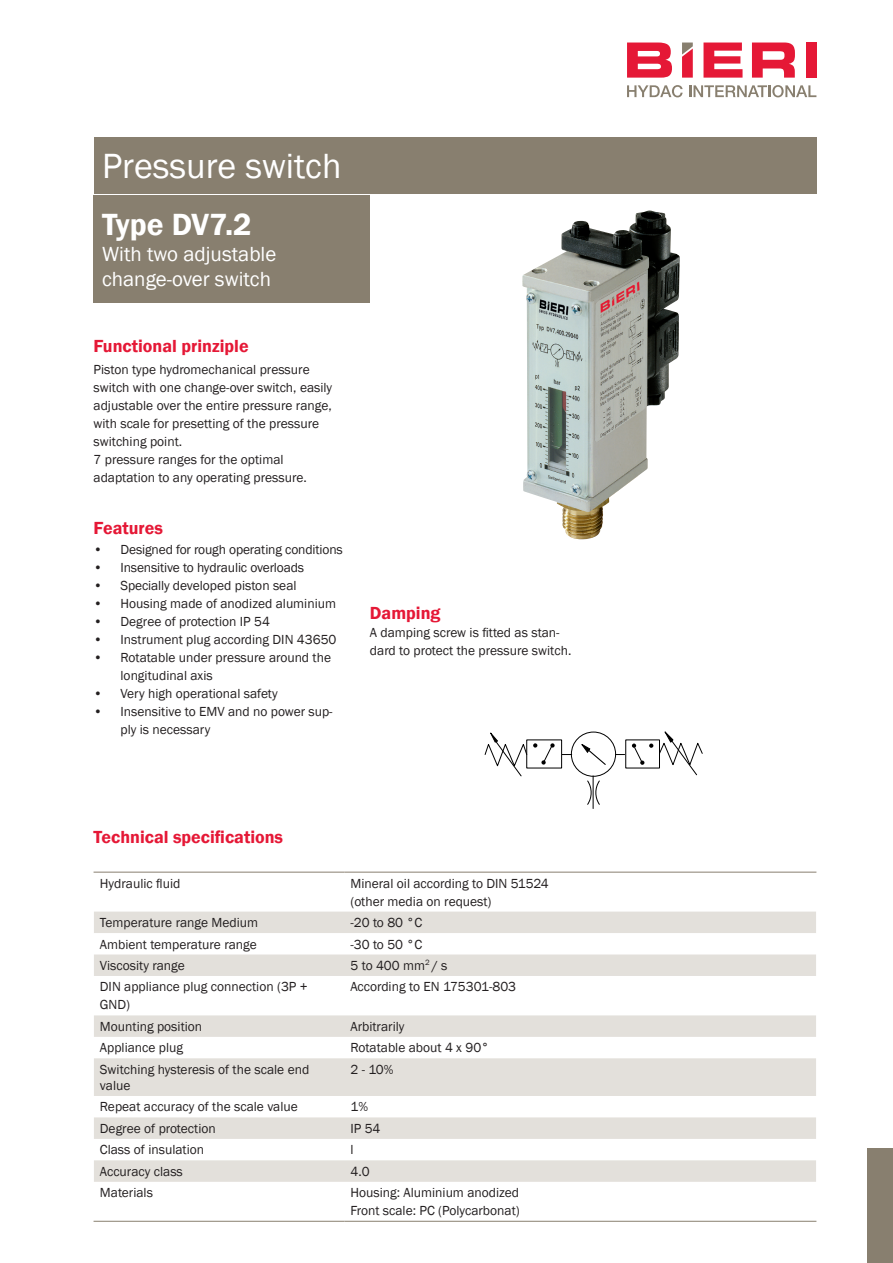
<style>
.page{position:relative;width:893px;height:1263px;background:#fff}
.page>*{position:absolute;margin:0;border:0;box-sizing:border-box;transform-origin:0 0}
._01_Titelseite_Titel{font:36px "Franklin Gothic";color:#fff}
._02_Titelseite_Unter{font:600 31.5px "Franklin Gothic";color:#fff}
._03_Titelseite_Unter{font:21px "Franklin Gothic";color:#fff}
._04_Titel_rot{font:600 18px "Franklin Gothic";color:#e51836}
._07_Grundtext{font:13.5px/18px "Franklin Gothic";color:#231f20}
._11_Titel_Tabelle_Ti{font:13.5px/16.2px "Franklin Gothic";color:#231f20}
._04_Titel_rot-2{font:13.5px/18px "Franklin Gothic";color:#231f20}
</style>
<div class="page">
<div style="left:806px;top:43px;width:10px;height:35px;background:#e51836"></div>
<svg style="left:682px;top:43px;width:11px;height:35px"></svg>
<svg style="left:627px;top:43px;width:45px;height:35px"></svg>
<svg style="left:703px;top:43px;width:39px;height:35px"></svg>
<svg style="left:752px;top:43px;width:43px;height:35px"></svg>
<svg style="left:627px;top:85px;width:56px;height:12px"></svg>
<svg style="left:689px;top:85px;width:127px;height:12px"></svg>
<div style="left:867px;top:1148px;width:26px;height:115px;background:#887f6f"></div>
<div style="left:94px;top:137px;width:722px;height:56px;background:#887f6f"></div>
<div style="left:94px;top:195px;width:276px;height:108px;background:#887f6f"></div>
<img style="left:522px;top:210px;width:158px;height:329px">
<div style="left:571px;top:732px;width:45px;height:45px;border:1px solid #000;border-radius:50%"></div>
<svg style="left:581px;top:744px;width:25px;height:21px"></svg>
<hr style="left:593px;top:776px;width:1px;height:32px;background:#000">
<div style="left:526px;top:739px;width:36px;height:29px;border:1px solid #000"></div>
<svg style="left:587px;top:780px;width:13px;height:25px"></svg>
<svg style="left:484px;top:732px;width:71px;height:45px"></svg>
<svg style="left:632px;top:731px;width:71px;height:45px"></svg>
<svg style="left:94px;top:911px;width:722px;height:271px;fill:#e3e0db"></svg>
<hr style="left:94px;top:1221px;width:250px;height:1px;background:#887f6f">
<hr style="left:344px;top:1221px;width:472px;height:1px;background:#887f6f">
<hr style="left:94px;top:872px;width:250px;height:1px;background:#887f6f">
<hr style="left:344px;top:872px;width:472px;height:1px;background:#887f6f">
<p class="_01_Titelseite_Titel" style="left:102px;top:144px;width:241px">Pressure switch</p>
<p class="_02_Titelseite_Unter" style="left:102px;top:205px;width:151px">Type DV7.2</p>
<p class="_03_Titelseite_Unter" style="left:102px;top:241px;width:176px">With two adjustable</p>
<p class="_03_Titelseite_Unter" style="left:102px;top:266px;width:171px">change-over switch</p>
<p class="_04_Titel_rot" style="left:94px;top:335px;width:157px">Functional prinziple</p>
<p class="_07_Grundtext" style="left:94px;top:361px;width:240px">Piston type hydromechanical pressure switch with one change-over switch, easily adjustable over the entire pressure range, with scale for presetting of the pressure switching point.</p>
<p class="_07_Grundtext" style="left:94px;top:451px;width:215px">7 pressure ranges for the optimal adaptation to any operating pressure.</p>
<p class="_04_Titel_rot" style="left:94px;top:516px;width:71px">Features</p>
<p class="_07_Grundtext" style="left:94px;top:540px;width:251px">• Designed for rough operating conditions</p>
<p class="_07_Grundtext" style="left:94px;top:558px;width:212px">• Insensitive to hydraulic overloads</p>
<p class="_07_Grundtext" style="left:94px;top:576px;width:205px">• Specially developed piston seal</p>
<p class="_07_Grundtext" style="left:94px;top:594px;width:244px">• Housing made of anodized aluminium</p>
<p class="_07_Grundtext" style="left:94px;top:612px;width:178px">• Degree of protection IP 54</p>
<p class="_07_Grundtext" style="left:94px;top:630px;width:244px">• Instrument plug according DIN 43650</p>
<p class="_07_Grundtext" style="left:121px;top:648px;width:212px;text-indent:-27px">• Rotatable under pressure around the longitudinal axis</p>
<p class="_07_Grundtext" style="left:94px;top:684px;width:186px">• Very high operational safety</p>
<p class="_07_Grundtext" style="left:121px;top:702px;width:214px;text-indent:-27px">• Insensitive to EMV and no power sup&shy;ply is necessary</p>
<p class="_04_Titel_rot" style="left:370px;top:601px;width:72px">Damping</p>
<p class="_04_Titel_rot-2" style="left:370px;top:623px;width:203px">A damping screw is fitted as stan&shy;dard to protect the pressure switch.</p>
<p class="_04_Titel_rot" style="left:94px;top:826px;width:191px">Technical specifications</p>
<p class="_07_Grundtext" style="left:100px;top:874px;width:82px">Hydraulic fluid</p>
<p class="_07_Grundtext" style="left:350px;top:874px;width:200px">Mineral oil according to DIN 51524</p>
<p class="_07_Grundtext" style="left:350px;top:892px;width:143px">(other media on request)</p>
<p class="_07_Grundtext" style="left:100px;top:914px;width:160px">Temperature range Medium</p>
<p class="_07_Grundtext" style="left:350px;top:914px;width:73px">-20 to 80 °C</p>
<p class="_07_Grundtext" style="left:100px;top:935px;width:159px">Ambient temperature range</p>
<p class="_07_Grundtext" style="left:350px;top:935px;width:73px">-30 to 50 °C</p>
<p class="_07_Grundtext" style="left:100px;top:957px;width:86px">Viscosity range</p>
<p class="_07_Grundtext" style="left:350px;top:957px;width:99px">5 to 400 mm<sup>2</sup> / s</p>
<p class="_07_Grundtext" style="left:100px;top:978px;width:209px">DIN appliance plug connection (3P +<br>GND)</p>
<p class="_07_Grundtext" style="left:350px;top:978px;width:167px">According to EN 175301-803</p>
<p class="_07_Grundtext" style="left:100px;top:1018px;width:104px">Mounting position</p>
<p class="_07_Grundtext" style="left:350px;top:1018px;width:56px">Arbitrarily</p>
<p class="_07_Grundtext" style="left:100px;top:1039px;width:85px">Appliance plug</p>
<p class="_07_Grundtext" style="left:350px;top:1039px;width:140px">Rotatable about 4 x 90°</p>
<p class="_11_Titel_Tabelle_Ti" style="left:100px;top:1061px;width:211px">Switching hysteresis of the scale end value</p>
<p class="_07_Grundtext" style="left:350px;top:1060px;width:45px">2 - 10%</p>
<p class="_11_Titel_Tabelle_Ti" style="left:100px;top:1099px;width:199px">Repeat accuracy of the scale value</p>
<p class="_07_Grundtext" style="left:350px;top:1098px;width:19px">1%</p>
<p class="_07_Grundtext" style="left:100px;top:1120px;width:117px">Degree of protection</p>
<p class="_07_Grundtext" style="left:350px;top:1120px;width:32px">IP 54</p>
<p class="_11_Titel_Tabelle_Ti" style="left:100px;top:1142px;width:106px">Class of insulation</p>
<p class="_07_Grundtext" style="left:350px;top:1141px;width:5px">l</p>
<p class="_07_Grundtext" style="left:100px;top:1162px;width:84px">Accuracy class</p>
<p class="_07_Grundtext" style="left:350px;top:1162px;width:21px">4.0</p>
<p class="_07_Grundtext" style="left:100px;top:1184px;width:55px">Materials</p>
<p class="_07_Grundtext" style="left:350px;top:1184px;width:170px">Housing: Aluminium anodized</p>
<p class="_07_Grundtext" style="left:350px;top:1202px;width:171px">Front scale: PC (Polycarbonat)</p>
</div>
